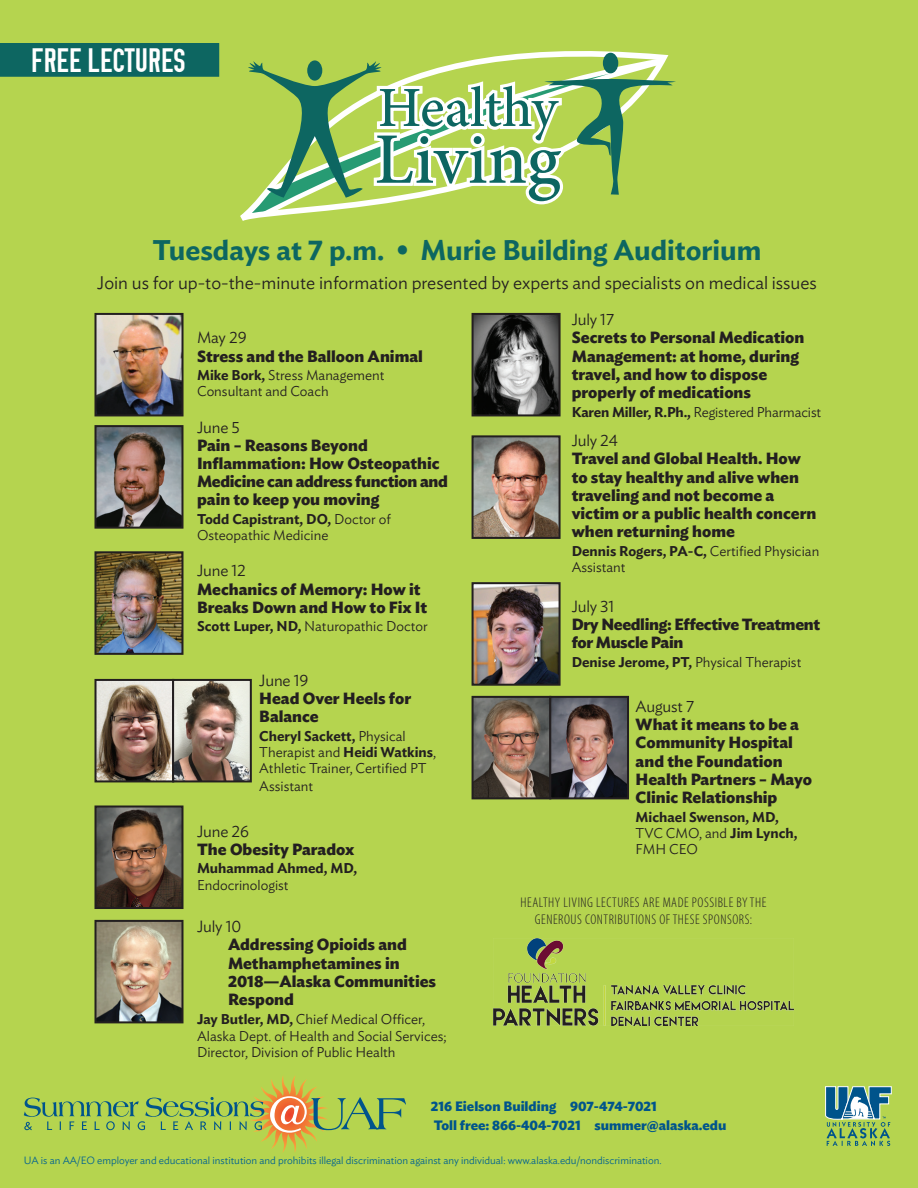
<style>
.page{position:relative;width:918px;height:1188px;background:#b5d44f}
.page>*{position:absolute;margin:0;border:0;box-sizing:border-box;transform-origin:0 0}
.t1{font:500 72.6px "Minion Pro";color:#0d6661}
.t2{font:500 56.85px "Minion Pro";letter-spacing:-.005em;color:#0d6661}
.event_080_type{font:33.75px "OSP DIN";color:#fff}
.Paragraph_Style_1{font:600 28.2px "Ideal Sans";color:#0d6661}
.Paragraph_Style_1-2{font:300 18.15px "Ideal Sans";color:#231f20}
.health_title{font:700 16.05px/18.1px "Ideal Sans";color:#231f20}
.health_date{font:300 16.05px "Ideal Sans";letter-spacing:-.01em;color:#231f20}
.health_title-2{font:700 16.05px/18.1px "Ideal Sans";letter-spacing:-.02em;color:#231f20}
.health_speaker{font:300 14.1px/16px "Ideal Sans";color:#231f20}
.lecture_350_sponsors{font:300 condensed 14.1px/16px "Myriad Pro";letter-spacing:.04em;color:#231f20;text-align:center}
.health_speaker-2{font:600 14.1px/16px "Ideal Sans";color:#231f20}
.t3{font:700 13.5px/19.5px "Ideal Sans";color:#00548b}
.t4{font:300 10.5px "Ideal Sans";color:#006192}
.s1{font-weight:600}
.s2{font-weight:300}
</style>
<div class="page">
<svg style="left:24px;top:1076px;width:382px;height:77px"></svg>
<svg style="left:825px;top:1086px;width:67px;height:60px"></svg>
<svg style="left:240px;top:51px;width:399px;height:170px"></svg>
<svg style="left:247px;top:53px;width:429px;height:155px"></svg>
<img style="left:97px;top:316px;width:84px;height:97px">
<div style="left:94px;top:313px;width:90px;height:103px;border:2px solid #231f20"></div>
<img style="left:97px;top:428px;width:83px;height:98px">
<div style="left:94px;top:425px;width:89px;height:104px;border:2px solid #231f20"></div>
<img style="left:97px;top:554px;width:83px;height:98px">
<div style="left:94px;top:551px;width:89px;height:104px;border:2px solid #231f20"></div>
<img style="left:97px;top:809px;width:83px;height:97px">
<div style="left:94px;top:806px;width:89px;height:103px;border:2px solid #231f20"></div>
<img style="left:97px;top:682px;width:152px;height:97px">
<div style="left:94px;top:679px;width:80px;height:103px;border:2px solid #231f20"></div>
<div style="left:172px;top:679px;width:80px;height:103px;border:2px solid #231f20"></div>
<img style="left:97px;top:923px;width:83px;height:97px">
<div style="left:94px;top:920px;width:89px;height:103px;border:2px solid #231f20"></div>
<img style="left:475px;top:316px;width:83px;height:97px">
<div style="left:472px;top:313px;width:89px;height:103px;border:2px solid #231f20"></div>
<img style="left:475px;top:438px;width:83px;height:98px">
<div style="left:472px;top:435px;width:89px;height:104px;border:2px solid #231f20"></div>
<img style="left:475px;top:585px;width:83px;height:98px">
<div style="left:472px;top:582px;width:89px;height:104px;border:2px solid #231f20"></div>
<img style="left:475px;top:699px;width:151px;height:97px">
<div style="left:472px;top:696px;width:79px;height:103px;border:2px solid #231f20"></div>
<div style="left:549px;top:696px;width:80px;height:103px;border:2px solid #231f20"></div>
<img style="left:494px;top:939px;width:299px;height:87px">
<div style="left:0;top:43px;width:219px;height:34px;background:#0d6661"></div>
<p class="event_080_type" style="left:31px;top:43px;width:156px">FREE LECTURES</p>
<p class="t2" style="left:378px;top:69px;width:181px">Healthy</p>
<p class="t1" style="left:374px;top:111px;width:188px">Living</p>
<p class="Paragraph_Style_1" style="left:153px;top:228px;width:611px">Tuesdays at 7 p.m. • Murie Building Auditorium</p>
<p class="Paragraph_Style_1-2" style="left:97px;top:269px;width:721px">Join us for up-to-the-minute information presented by experts and specialists on medical issues</p>
<p class="health_date" style="left:197px;top:326px;width:51px">May 29</p>
<p class="health_title" style="left:197px;top:346px;width:227px">Stress and the Balloon Animal</p>
<p class="health_speaker" style="left:197px;top:366px;width:189px"><span class="s1">Mike Bork,</span> Stress Management<br>Consultant and Coach</p>
<p class="health_date" style="left:197px;top:415px;width:44px">June 5</p>
<p class="health_title" style="left:197px;top:435px;width:252px">Pain – Reasons Beyond<br>Inflammation: How Osteopathic<br>Medicine can address function and pain to keep you moving</p>
<p class="health_speaker" style="left:197px;top:510px;width:195px"><span class="s1">Todd Capistrant, DO,</span> Doctor of<br>Osteopathic Medicine</p>
<p class="health_date" style="left:197px;top:559px;width:50px">June 12</p>
<p class="health_title" style="left:197px;top:579px;width:231px">Mechanics of Memory: How it<br>Breaks Down and How to Fix It</p>
<p class="health_speaker" style="left:197px;top:617px;width:232px"><span class="s1">Scott Luper, ND,</span> Naturopathic Doctor</p>
<p class="health_date" style="left:259px;top:668px;width:51px">June 19</p>
<p class="health_title" style="left:259px;top:688px;width:153px">Head Over Heels for<br>Balance</p>
<p class="health_speaker" style="left:259px;top:727px;width:178px"><span class="s1">Cheryl Sackett,</span> Physical<br>Therapist and <span class="s1">Heidi Watkins</span>,<br>Athletic Trainer, Certified PT</p>
<p class="health_speaker" style="left:259px;top:777px;width:55px">Assistant</p>
<p class="health_date" style="left:197px;top:819px;width:53px">June 26</p>
<p class="health_title" style="left:197px;top:839px;width:159px">The Obesity Paradox</p>
<p class="health_speaker-2" style="left:197px;top:859px;width:162px">Muhammad Ahmed, MD,<br><span class="s2">Endocrinologist</span></p>
<p class="health_date" style="left:197px;top:914px;width:46px">July 10</p>
<p class="health_title" style="left:228px;top:935px;width:210px">Addressing Opioids and<br>Methamphetamines in<br>2018—Alaska Communities<br>Respond</p>
<p class="health_speaker" style="left:197px;top:1010px;width:251px"><span class="s1">Jay Butler, MD,</span> Chief Medical Officer,<br>Alaska Dept. of Health and Social Services;<br>Director, Division of Public Health</p>
<p class="health_date" style="left:572px;top:307px;width:44px">July 17</p>
<p class="health_title" style="left:572px;top:327px;width:234px">Secrets to Personal Medication<br>Management: at home, during travel, and how to dispose properly of medications</p>
<p class="health_speaker" style="left:572px;top:402px;width:251px"><span class="s1">Karen Miller, R.Ph.,</span> Registered Pharmacist</p>
<p class="health_date" style="left:572px;top:428px;width:48px">July 24</p>
<p class="health_title" style="left:572px;top:449px;width:246px">Travel and Global Health. How to stay healthy and alive when traveling and not become a victim or a public health concern when returning home</p>
<p class="health_speaker" style="left:572px;top:542px;width:249px"><span class="s1">Dennis Rogers, PA-C,</span> Certified Physician<br>Assistant</p>
<p class="health_date" style="left:572px;top:594px;width:44px">July 31</p>
<p class="health_title-2" style="left:572px;top:614px;width:250px">Dry Needling: Effective Treatment for Muscle Pain</p>
<p class="health_speaker" style="left:572px;top:653px;width:231px"><span class="s1">Denise Jerome, PT,</span> Physical Therapist</p>
<p class="health_date" style="left:636px;top:694px;width:60px">August 7</p>
<p class="health_title" style="left:636px;top:714px;width:178px">What it means to be a<br>Community Hospital and the Foundation<br>Health Partners – Mayo<br>Clinic Relationship</p>
<p class="health_speaker-2" style="left:636px;top:808px;width:163px">Michael Swenson, MD,<br><span class="s2">TVC CMO, and</span> Jim Lynch,<br><span class="s2">FMH CEO</span></p>
<p class="lecture_350_sponsors" style="left:521px;top:895px;width:247px">HEALTHY LIVING LECTURES ARE MADE POSSIBLE BY THE<br>GENEROUS CONTRIBUTIONS OF THESE SPONSORS:</p>
<p class="t3" style="left:431px;top:1095px;width:297px">216 Eielson Building 907-474-7021<br>Toll free: 866-404-7021 summer@alaska.edu</p>
<p class="t4" style="left:24px;top:1152px;width:639px">UA is an AA/EO employer and educational institution and prohibits illegal discrimination against any individual: www.alaska.edu/nondiscrimination.</p>
</div>
